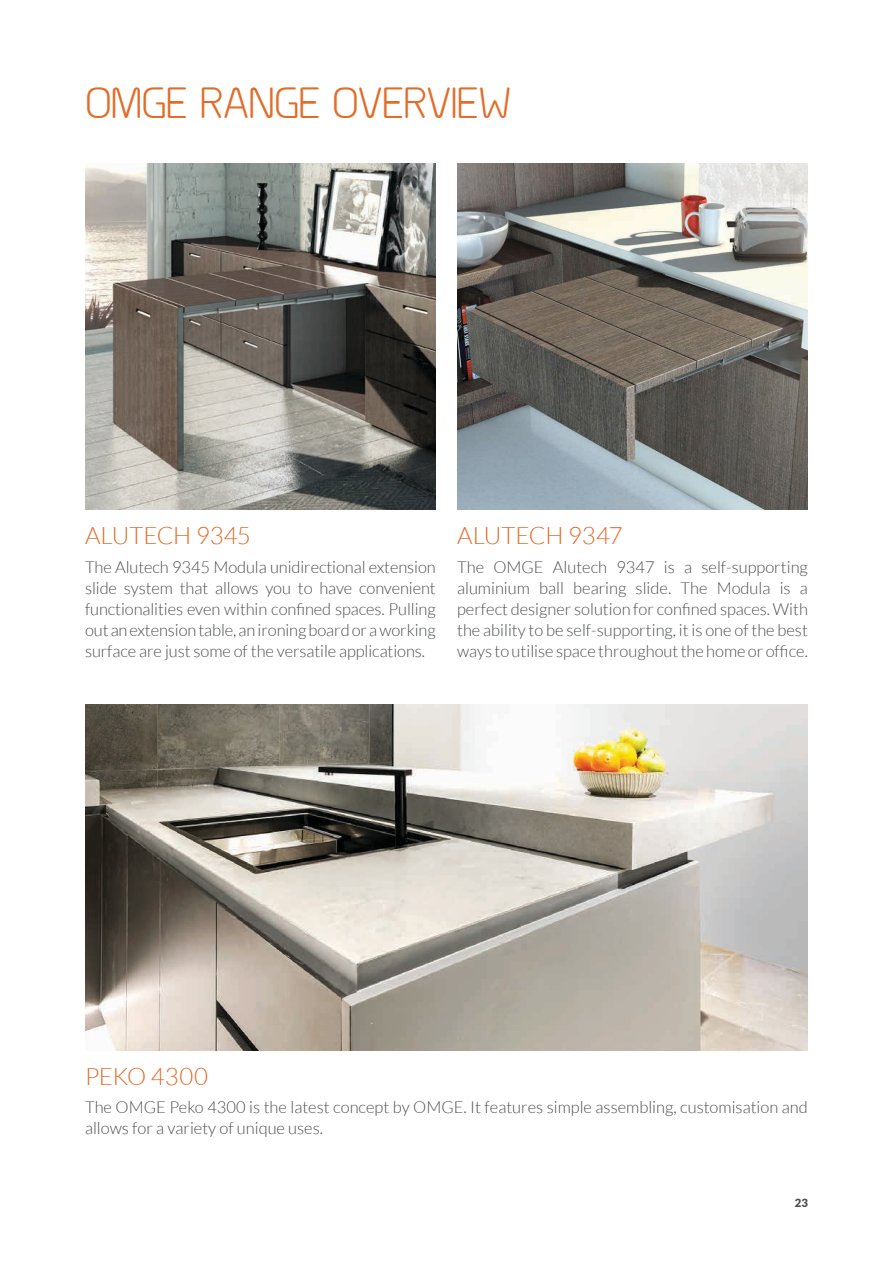
<style>
.page{position:relative;width:893px;height:1263px;background:#fff}
.page>*{position:absolute;margin:0;border:0;box-sizing:border-box;transform-origin:0 0}
.H2___9pt{font:43.5px "Planer";letter-spacing:-.025em;color:#e26c28}
.H2___9pt-2{font:300 24px "Lato";letter-spacing:-.01em;color:#e26c28}
.Page_Body_Text_-_White{font:300 16.5px/21px "Lato";color:#4a4f4c;text-align:justify}
.t1{font:900 11.25px "Lato";color:#4a4f4c}
</style>
<div class="page">
<img style="left:85px;top:164px;width:351px;height:346px">
<img style="left:457px;top:164px;width:351px;height:346px">
<img style="left:85px;top:704px;width:723px;height:346px">
<p class="H2___9pt" style="left:85px;top:77px;width:428px">OMGE RANGE OVERVIEW</p>
<p class="H2___9pt-2" style="left:85px;top:523px;width:167px">ALUTECH 9345</p>
<p class="Page_Body_Text_-_White" style="left:85px;top:556px;width:352px">The Alutech 9345 Modula unidirectional extension slide system that allows you to have convenient functionalities even within confined spaces. Pulling out an extension table, an ironing board or a working surface are just some of the versatile applications.</p>
<p class="H2___9pt-2" style="left:457px;top:523px;width:167px">ALUTECH 9347</p>
<p class="Page_Body_Text_-_White" style="left:457px;top:556px;width:352px">The OMGE Alutech 9347 is a self-supporting aluminium ball bearing slide. The Modula is a perfect designer solution for confined spaces. With the ability to be self-supporting, it is one of the best ways to utilise space throughout the home or office.</p>
<p class="H2___9pt-2" style="left:85px;top:1063px;width:124px">PEKO 4300</p>
<p class="Page_Body_Text_-_White" style="left:85px;top:1096px;width:724px">The OMGE Peko 4300 is the latest concept by OMGE. It features simple assembling, customisation and allows for a variety of unique uses.</p>
<p class="t1" style="left:795px;top:1197px;width:15px">23</p>
</div>
